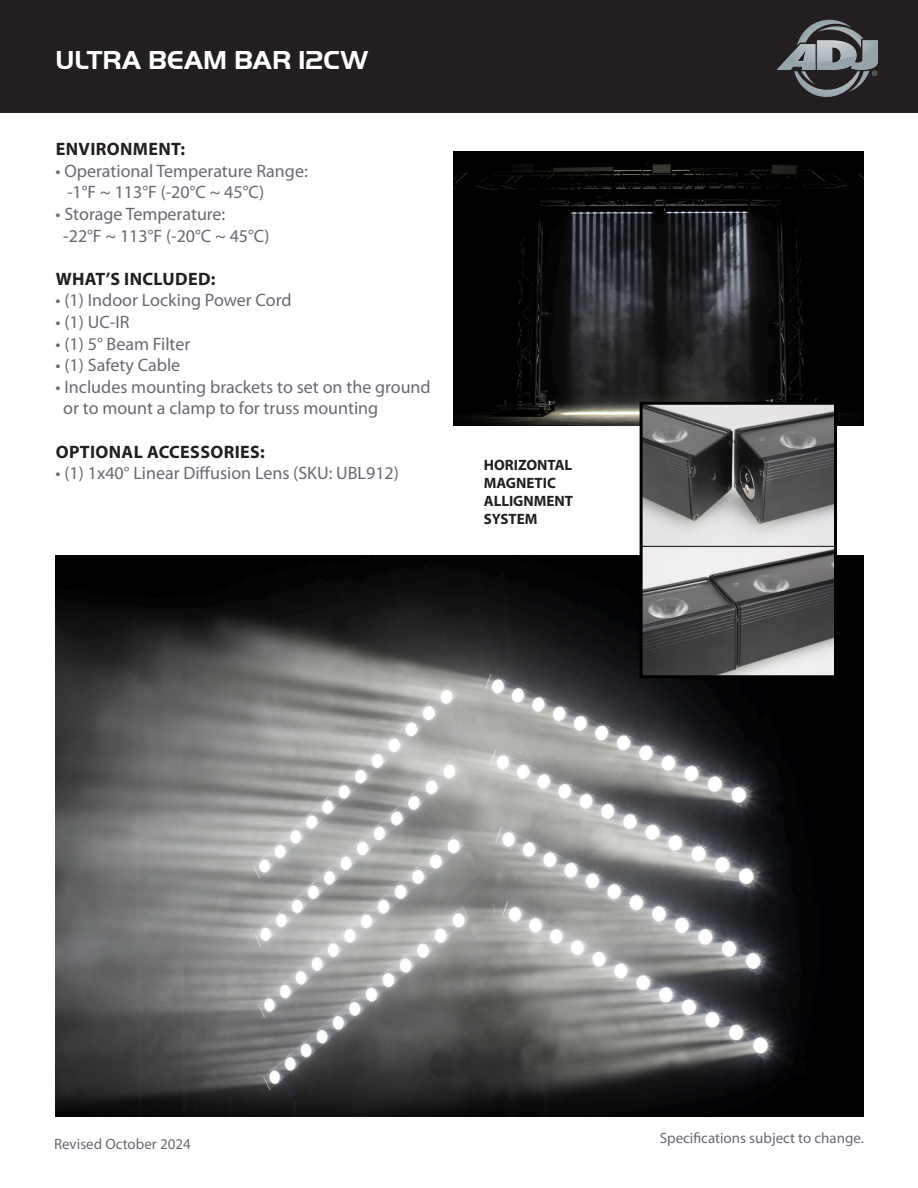
<style>
.page{position:relative;width:918px;height:1188px;background:#fff}
.page>*{position:absolute;margin:0;border:0;box-sizing:border-box;transform-origin:0 0}
.t1{font:700 27px "Handel Got D";color:#fff}
.t2{font:18px "Myriad Pro";color:#696973}
.t3{font:700 18px "Myriad Pro";letter-spacing:.02em;color:#231f20}
.t4{font:15px "Myriad Pro";color:#696973}
.t5{font:700 15px/18px "Myriad Pro";color:#231f20}
</style>
<div class="page">
<div style="left:0;top:0;width:918px;height:113px;background:#231f20"></div>
<svg style="left:777px;top:20px;width:101px;height:77px"></svg>
<img style="left:453px;top:151px;width:411px;height:274px">
<img style="left:56px;top:555px;width:808px;height:562px">
<img style="left:644px;top:406px;width:189px;height:268px">
<div style="left:640px;top:402px;width:197px;height:276px;border:3px solid #000"></div>
<p class="t1" style="left:56px;top:45px;width:315px">ULTRA BEAM BAR 12CW</p>
<p class="t3" style="left:56px;top:137px;width:131px">ENVIRONMENT:</p>
<p class="t2" style="left:56px;top:160px;width:254px">• Operational Temperature Range:</p>
<p class="t2" style="left:67px;top:181px;width:199px">-1°F ~ 113°F (-20°C ~ 45°C)</p>
<p class="t2" style="left:56px;top:203px;width:171px">• Storage Temperature:</p>
<p class="t2" style="left:63px;top:224px;width:208px">-22°F ~ 113°F (-20°C ~ 45°C)</p>
<p class="t3" style="left:56px;top:267px;width:161px">WHAT’S INCLUDED:</p>
<p class="t2" style="left:56px;top:289px;width:237px">• (1) Indoor Locking Power Cord</p>
<p class="t2" style="left:56px;top:311px;width:75px">• (1) UC-IR</p>
<p class="t2" style="left:56px;top:332px;width:136px">• (1) 5° Beam Filter</p>
<p class="t2" style="left:56px;top:354px;width:126px">• (1) Safety Cable</p>
<p class="t2" style="left:56px;top:376px;width:377px">• Includes mounting brackets to set on the ground</p>
<p class="t2" style="left:63px;top:397px;width:317px">or to mount a clamp to for truss mounting</p>
<p class="t3" style="left:56px;top:440px;width:210px">OPTIONAL ACCESSORIES:</p>
<p class="t2" style="left:56px;top:462px;width:345px">• (1) 1x40° Linear Diffusion Lens (SKU: UBL912)</p>
<p class="t5" style="left:484px;top:456px;width:90px">HORIZONTAL<br>MAGNETIC</p>
<p class="t5" style="left:484px;top:492px;width:91px">ALLIGNMENT<br>SYSTEM</p>
<p class="t4" style="left:54px;top:1135px;width:138px">Revised October 2024</p>
<p class="t4" style="left:660px;top:1129px;width:206px">Specifications subject to change.</p>
</div>
